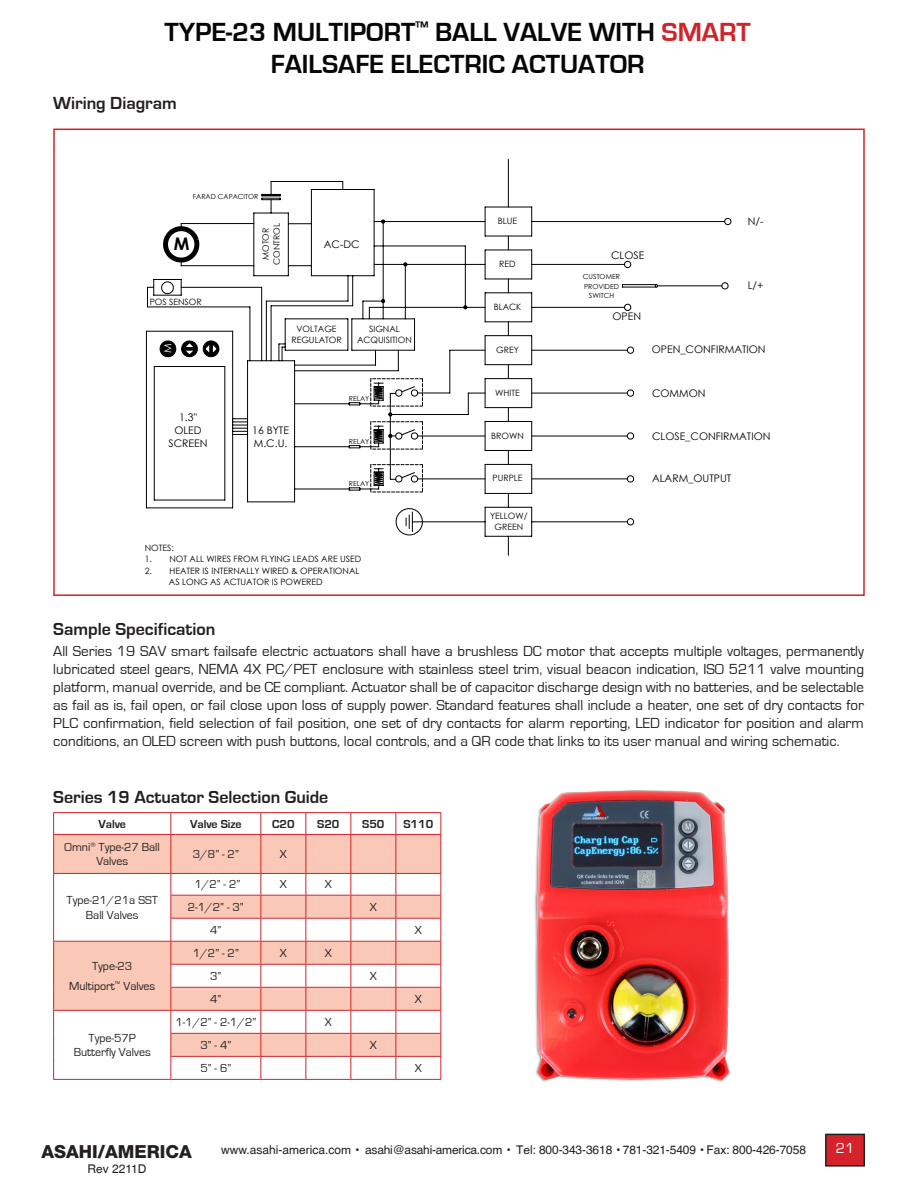
<style>
.page{position:relative;width:918px;height:1188px;background:#fff}
.page>*{position:absolute;margin:0;border:0;box-sizing:border-box;transform-origin:0 0}
.t1{font:700 27px/32.4px "Eurostile";color:#050605;text-align:center}
.t2{font:700 18px "Eurostile";color:#231f20}
.t3{font:800 18px "Helvetica Neue";color:#231f20}
.t4{font:700 17.4px "Century Gothic";color:#000}
.t5{font:15px/18px "Eurostile";color:#231f20;text-align:justify}
.t6{font:15px "Eurostile";color:#fff}
.t7{font:12px/14.4px "Eurostile";color:#231f20;text-align:center}
.t8{font:12px "Helvetica";letter-spacing:-.01em;color:#231f20}
.t9{font:700 12px "Eurostile";color:#231f20}
.t10{font:10.5px/12.9px "Century Gothic";color:#000}
.t11{font:10.5px "Century Gothic";color:#fff}
.t12{font:8.7px/11.2px "Century Gothic";color:#000;text-align:center}
.t13{font:6.9px/9.4px "Century Gothic";color:#000;text-align:center}
.s1{color:#d1232a}
</style>
<div class="page">
<div style="left:826px;top:1134px;width:38px;height:32px;background:#d5232b"></div>
<div style="left:825px;top:1134px;width:40px;height:33px;border:2px solid #231f20"></div>
<svg style="left:146px;top:159px;width:576px;height:397px"></svg>
<svg style="left:371px;top:464px;width:52px;height:29px"></svg>
<svg style="left:371px;top:438px;width:52px;height:12px"></svg>
<svg style="left:160px;top:194px;width:307px;height:244px"></svg>
<hr style="left:485px;top:464px;width:47px;height:1px;background:#000">
<svg style="left:485px;top:465px;width:1px;height:28px"></svg>
<hr style="left:485px;top:493px;width:47px;height:1px;background:#000">
<svg style="left:531px;top:465px;width:1px;height:28px"></svg>
<hr style="left:485px;top:335px;width:47px;height:1px;background:#000">
<svg style="left:485px;top:336px;width:1px;height:28px"></svg>
<hr style="left:485px;top:364px;width:47px;height:1px;background:#000">
<svg style="left:531px;top:336px;width:1px;height:28px"></svg>
<hr style="left:485px;top:378px;width:47px;height:1px;background:#000">
<svg style="left:485px;top:379px;width:1px;height:28px"></svg>
<hr style="left:485px;top:407px;width:47px;height:1px;background:#000">
<svg style="left:531px;top:379px;width:1px;height:28px"></svg>
<hr style="left:485px;top:293px;width:47px;height:1px;background:#000">
<svg style="left:485px;top:293px;width:1px;height:29px"></svg>
<hr style="left:485px;top:322px;width:47px;height:1px;background:#000">
<svg style="left:531px;top:294px;width:1px;height:28px"></svg>
<hr style="left:485px;top:250px;width:47px;height:1px;background:#000">
<svg style="left:485px;top:251px;width:1px;height:28px"></svg>
<hr style="left:485px;top:279px;width:47px;height:1px;background:#000">
<svg style="left:531px;top:251px;width:1px;height:28px"></svg>
<hr style="left:485px;top:207px;width:47px;height:1px;background:#000">
<svg style="left:485px;top:208px;width:1px;height:28px"></svg>
<hr style="left:485px;top:236px;width:47px;height:1px;background:#000">
<svg style="left:531px;top:208px;width:1px;height:28px"></svg>
<hr style="left:485px;top:421px;width:47px;height:1px;background:#000">
<svg style="left:485px;top:422px;width:1px;height:28px"></svg>
<hr style="left:485px;top:450px;width:47px;height:1px;background:#000">
<svg style="left:531px;top:422px;width:1px;height:28px"></svg>
<div style="left:53px;top:129px;width:812px;height:467px;border:2px solid #d1232a"></div>
<div style="left:54px;top:835px;width:386px;height:38px;background:#fac8b7"></div>
<hr style="left:53px;top:1079px;width:118px;height:1px;background:#d1232a">
<hr style="left:53px;top:812px;width:118px;height:1px;background:#d1232a">
<hr style="left:171px;top:812px;width:90px;height:1px;background:#d1232a">
<hr style="left:261px;top:812px;width:45px;height:1px;background:#d1232a">
<hr style="left:306px;top:812px;width:45px;height:1px;background:#d1232a">
<hr style="left:351px;top:812px;width:45px;height:1px;background:#d1232a">
<hr style="left:396px;top:812px;width:45px;height:1px;background:#d1232a">
<svg style="left:53px;top:813px;width:388px;height:21px"></svg>
<hr style="left:53px;top:834px;width:118px;height:1px;background:#d1232a">
<hr style="left:53px;top:835px;width:1px;height:38px;background:#d1232a">
<hr style="left:171px;top:834px;width:90px;height:1px;background:#d1232a">
<hr style="left:170px;top:835px;width:1px;height:38px;background:#d1232a">
<hr style="left:261px;top:834px;width:45px;height:1px;background:#d1232a">
<hr style="left:260px;top:835px;width:1px;height:38px;background:#d1232a">
<hr style="left:306px;top:834px;width:45px;height:1px;background:#d1232a">
<hr style="left:305px;top:835px;width:1px;height:38px;background:#d1232a">
<hr style="left:351px;top:834px;width:45px;height:1px;background:#d1232a">
<hr style="left:350px;top:835px;width:1px;height:38px;background:#d1232a">
<hr style="left:396px;top:834px;width:45px;height:1px;background:#d1232a">
<hr style="left:395px;top:835px;width:1px;height:38px;background:#d1232a">
<hr style="left:440px;top:835px;width:1px;height:38px;background:#d1232a">
<svg style="left:53px;top:873px;width:388px;height:206px"></svg>
<hr style="left:171px;top:1079px;width:90px;height:1px;background:#d1232a">
<hr style="left:261px;top:1079px;width:45px;height:1px;background:#d1232a">
<hr style="left:306px;top:1079px;width:45px;height:1px;background:#d1232a">
<hr style="left:351px;top:1079px;width:45px;height:1px;background:#d1232a">
<hr style="left:396px;top:1079px;width:45px;height:1px;background:#d1232a">
<img style="left:534px;top:790px;width:196px;height:292px">
<p class="t1" style="left:164px;top:16px;width:588px">TYPE-23 MULTIPORT<sup>™</sup> BALL VALVE WITH <span class="s1">SMART<br></span>FAILSAFE ELECTRIC ACTUATOR</p>
<p class="t2" style="left:53px;top:93px;width:125px">Wiring Diagram</p>
<p class="t13" style="left:193px;top:192px;width:67px">FARAD CAPACITOR</p>
<p class="t4" style="left:174px;top:231px;width:17px">M</p>
<p class="t12" style="left:260px;top:265px;width:43px;rotate:-90deg">MOTOR<br>CONTROL</p>
<p class="t10" style="left:324px;top:238px;width:37px">AC-DC</p>
<p class="t12" style="left:150px;top:296px;width:54px">POS SENSOR</p>
<p class="t11" style="left:160px;top:353px;width:11px;rotate:-90deg">M</p>
<p class="t12" style="left:291px;top:323px;width:52px">VOLTAGE<br>REGULATOR</p>
<p class="t12" style="left:357px;top:323px;width:56px">SIGNAL<br>ACQUISITION</p>
<p class="t13" style="left:349px;top:394px;width:22px">RELAY</p>
<p class="t10" style="left:169px;top:411px;width:40px;text-align:center">1.3"<br>OLED<br>SCREEN</p>
<p class="t10" style="left:252px;top:423px;width:38px">16 BYTE<br>M.C.U.</p>
<p class="t13" style="left:349px;top:437px;width:22px">RELAY</p>
<p class="t13" style="left:349px;top:479px;width:22px">RELAY</p>
<p class="t12" style="left:145px;top:542px;width:31px">NOTES:</p>
<p class="t12" style="left:145px;top:554px;width:218px">1. NOT ALL WIRES FROM FLYING LEADS ARE USED</p>
<p class="t12" style="left:169px;top:565px;width:192px;text-align:left;text-indent:-24px">2. HEATER IS INTERNALLY WIRED &amp; OPERATIONAL<br>AS LONG AS ACTUATOR IS POWERED</p>
<p class="t2" style="left:53px;top:619px;width:164px">Sample Specification</p>
<p class="t12" style="left:498px;top:215px;width:21px">BLUE</p>
<p class="t12" style="left:499px;top:258px;width:18px">RED</p>
<p class="t12" style="left:494px;top:301px;width:29px">BLACK</p>
<p class="t12" style="left:496px;top:344px;width:24px">GREY</p>
<p class="t12" style="left:495px;top:387px;width:26px">WHITE</p>
<p class="t12" style="left:491px;top:430px;width:34px">BROWN</p>
<p class="t12" style="left:493px;top:473px;width:31px">PURPLE</p>
<p class="t12" style="left:490px;top:510px;width:39px">YELLOW/<br>GREEN</p>
<p class="t10" style="left:611px;top:248px;width:35px">CLOSE</p>
<p class="t13" style="left:583px;top:272px;width:39px">CUSTOMER<br>PROVIDED<br>SWITCH</p>
<p class="t10" style="left:613px;top:309px;width:30px">OPEN</p>
<p class="t10" style="left:748px;top:215px;width:17px">N/-</p>
<p class="t10" style="left:748px;top:279px;width:17px">L/+</p>
<p class="t10" style="left:652px;top:343px;width:115px">OPEN_CONFIRMATION</p>
<p class="t10" style="left:652px;top:386px;width:55px">COMMON</p>
<p class="t10" style="left:652px;top:430px;width:120px">CLOSE_CONFIRMATION</p>
<p class="t10" style="left:652px;top:472px;width:81px">ALARM_OUTPUT</p>
<p class="t5" style="left:53px;top:643px;width:812px">All Series 19 SAV smart failsafe electric actuators shall have a brushless DC motor that accepts multiple voltages, permanently lubricated steel gears, NEMA 4X PC/PET enclosure with stainless steel trim, visual beacon indication, ISO 5211 valve mounting platform, manual override, and be CE compliant. Actuator shall be of capacitor discharge design with no batteries, and be selectable as fail as is, fail open, or fail close upon loss of supply power. Standard features shall include a heater, one set of dry contacts for PLC confirmation, field selection of fail position, one set of dry contacts for alarm reporting, LED indicator for position and alarm conditions, an OLED screen with push buttons, local controls, and a QR code that links to its user manual and wiring schematic.</p>
<p class="t2" style="left:53px;top:787px;width:277px">Series 19 Actuator Selection Guide</p>
<p class="t9" style="left:98px;top:817px;width:29px">Valve</p>
<p class="t9" style="left:190px;top:817px;width:53px">Valve Size</p>
<p class="t9" style="left:272px;top:817px;width:24px">C20</p>
<p class="t9" style="left:317px;top:817px;width:24px">S20</p>
<p class="t9" style="left:362px;top:817px;width:24px">S50</p>
<p class="t9" style="left:403px;top:817px;width:31px">S110</p>
<p class="t7" style="left:65px;top:840px;width:97px">Omni<sup>®</sup> Type-27 Ball<br>Valves</p>
<p class="t7" style="left:193px;top:847px;width:47px">3/8” - 2”</p>
<p class="t7" style="left:280px;top:847px;width:8px">X</p>
<p class="t7" style="left:67px;top:893px;width:93px">Type-21/21a SST</p>
<p class="t7" style="left:86px;top:908px;width:54px">Ball Valves</p>
<p class="t7" style="left:194px;top:877px;width:47px">1/2” - 2”</p>
<p class="t7" style="left:280px;top:877px;width:8px">X</p>
<p class="t7" style="left:325px;top:877px;width:8px">X</p>
<p class="t7" style="left:188px;top:900px;width:57px">2-1/2” - 3”</p>
<p class="t7" style="left:370px;top:900px;width:8px">X</p>
<p class="t7" style="left:210px;top:923px;width:13px">4”</p>
<p class="t7" style="left:415px;top:923px;width:8px">X</p>
<p class="t7" style="left:92px;top:959px;width:42px">Type-23</p>
<p class="t7" style="left:69px;top:979px;width:88px">Multiport<sup>™</sup> Valves</p>
<p class="t7" style="left:89px;top:1031px;width:49px">Type-57P</p>
<p class="t7" style="left:74px;top:1045px;width:78px">Butterfly Valves</p>
<p class="t7" style="left:193px;top:946px;width:47px">1/2” - 2”</p>
<p class="t7" style="left:280px;top:946px;width:8px">X</p>
<p class="t7" style="left:325px;top:946px;width:8px">X</p>
<p class="t7" style="left:210px;top:969px;width:13px">3”</p>
<p class="t7" style="left:370px;top:969px;width:8px">X</p>
<p class="t7" style="left:210px;top:992px;width:13px">4”</p>
<p class="t7" style="left:415px;top:992px;width:8px">X</p>
<p class="t7" style="left:175px;top:1015px;width:82px">1-1/2” - 2-1/2”</p>
<p class="t7" style="left:325px;top:1015px;width:8px">X</p>
<p class="t7" style="left:200px;top:1038px;width:32px">3” - 4”</p>
<p class="t7" style="left:370px;top:1038px;width:8px">X</p>
<p class="t7" style="left:200px;top:1061px;width:32px">5” - 6”</p>
<p class="t7" style="left:415px;top:1061px;width:8px">X</p>
<p class="t3" style="left:41px;top:1140px;width:152px">ASAHI/AMERICA</p>
<p class="t8" style="left:221px;top:1142px;width:586px">www.asahi-america.com • asahi@asahi-america.com • Tel: 800-343-3618 • 781-321-5409 • Fax: 800-426-7058</p>
<p class="t6" style="left:836px;top:1140px;width:20px">21</p>
<p class="t8" style="left:87px;top:1161px;width:61px">Rev 2211D</p>
</div>
